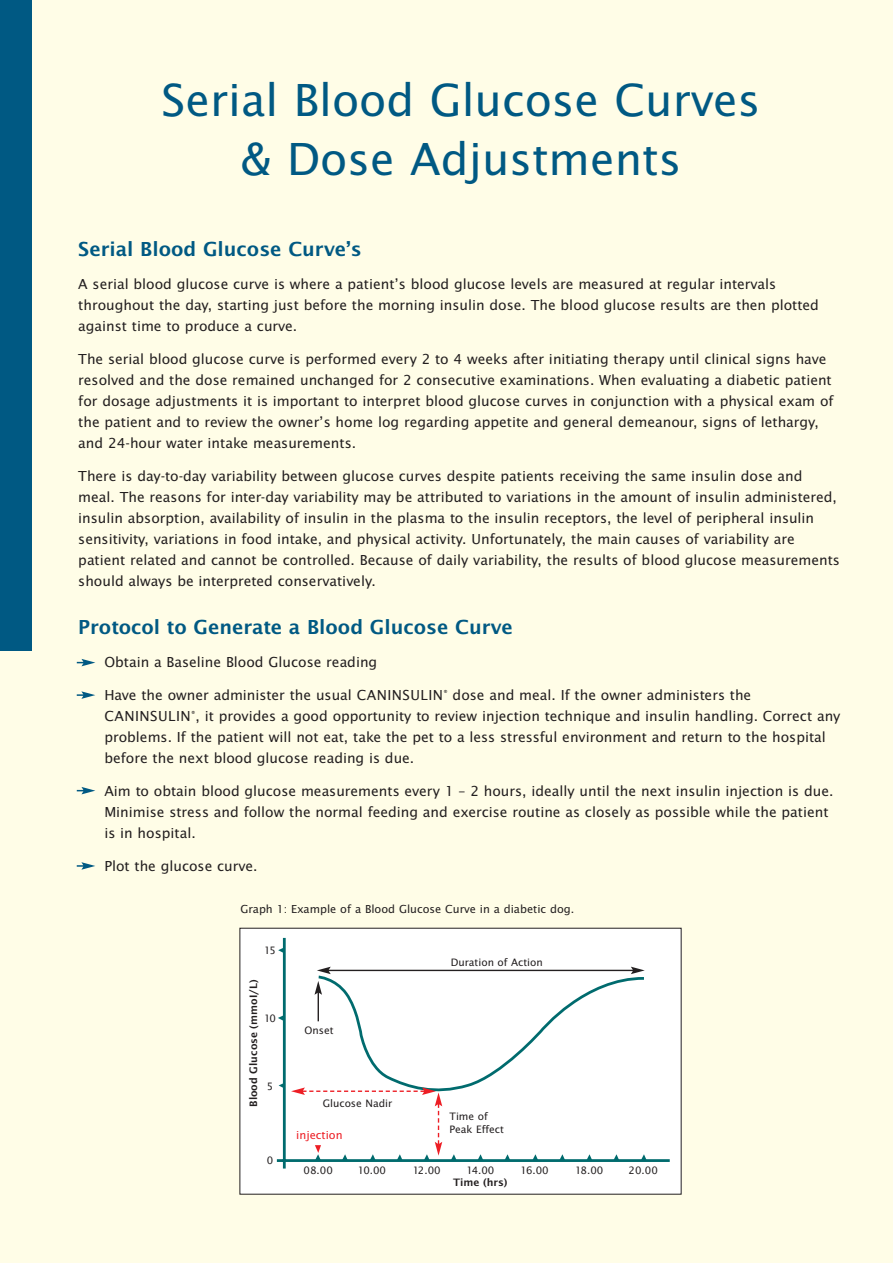
<style>
.page{position:relative;width:893px;height:1263px;background:#fff}
.page>*{position:absolute;margin:0;border:0;box-sizing:border-box;transform-origin:0 0}
.t1{font:48px/59.2px "Lucida Sans AK";color:#005983;text-align:center}
.t2{font:600 21px "Lucida Sans AK";color:#005983}
.t3{font:15px/21px "Lucida Sans AK";color:#231f20}
.t4{font:12px "Lucida Sans AK";color:#231f20}
.t5{font:12px "Lucida Sans AK";color:#ed1e25}
.t6{font:11.1px/13.4px "Lucida Sans AK";color:#231f20}
.t7{font:600 11.1px "Lucida Sans AK";color:#231f20}
</style>
<div class="page">
<div style="left:0;top:0;width:892px;height:1263px;background:#fffde7"></div>
<div style="left:240px;top:928px;width:441px;height:266px;background:#fff"></div>
<hr style="left:283px;top:938px;width:3px;height:231px;background:#006b6e">
<hr style="left:277px;top:1159px;width:392px;height:3px;background:#006b6e">
<svg style="left:278px;top:947px;width:5px;height:6px"></svg>
<svg style="left:278px;top:1015px;width:5px;height:6px"></svg>
<svg style="left:278px;top:1083px;width:5px;height:6px"></svg>
<svg style="left:77px;top:659px;width:18px;height:7px"></svg>
<svg style="left:77px;top:691px;width:18px;height:8px"></svg>
<svg style="left:77px;top:787px;width:18px;height:7px"></svg>
<svg style="left:77px;top:862px;width:18px;height:8px"></svg>
<div style="left:0;top:0;width:46px;height:651px;background:#005983"></div>
<div style="left:33px;top:0;width:25px;height:654px;background:#fffde7"></div>
<svg style="left:291px;top:967px;width:355px;height:193px"></svg>
<h1 class="t1" style="left:162px;top:75px;width:600px">Serial Blood Glucose Curves &amp; Dose Adjustments</h1>
<h2 class="t2" style="left:78px;top:241px;width:285px">Serial Blood Glucose Curve’s</h2>
<p class="t3" style="left:78px;top:275px;width:742px">A serial blood glucose curve is where a patient’s blood glucose levels are measured at regular intervals throughout the day, starting just before the morning insulin dose. The blood glucose results are then plotted against time to produce a curve.</p>
<p class="t3" style="left:78px;top:350px;width:756px">The serial blood glucose curve is performed every 2 to 4 weeks after initiating therapy until clinical signs have resolved and the dose remained unchanged for 2 consecutive examinations. When evaluating a diabetic patient for dosage adjustments it is important to interpret blood glucose curves in conjunction with a physical exam of the patient and to review the owner’s home log regarding appetite and general demeanour, signs of lethargy, and 24-hour water intake measurements.</p>
<p class="t3" style="left:78px;top:467px;width:763px">There is day-to-day variability between glucose curves despite patients receiving the same insulin dose and meal. The reasons for inter-day variability may be attributed to variations in the amount of insulin administered, insulin absorption, availability of insulin in the plasma to the insulin receptors, the level of peripheral insulin sensitivity, variations in food intake, and physical activity. Unfortunately, the main causes of variability are patient related and cannot be controlled. Because of daily variability, the results of blood glucose measurements should always be interpreted conservatively.</p>
<h2 class="t2" style="left:78px;top:619px;width:436px">Protocol to Generate a Blood Glucose Curve</h2>
<p class="t3" style="left:104px;top:653px;width:274px">Obtain a Baseline Blood Glucose reading</p>
<p class="t3" style="left:104px;top:686px;width:737px">Have the owner administer the usual CANINSULIN<sup>®</sup> dose and meal. If the owner administers the CANINSULIN<sup>®</sup>, it provides a good opportunity to review injection technique and insulin handling. Correct any problems. If the patient will not eat, take the pet to a less stressful environment and return to the hospital before the next blood glucose reading is due.</p>
<p class="t3" style="left:104px;top:782px;width:730px">Aim to obtain blood glucose measurements every 1 – 2 hours, ideally until the next insulin injection is due.<br>Minimise stress and follow the normal feeding and exercise routine as closely as possible while the patient is in hospital.</p>
<p class="t3" style="left:104px;top:857px;width:155px">Plot the glucose curve.</p>
<p class="t4" style="left:240px;top:905px;width:335px">Graph 1: Example of a Blood Glucose Curve in a diabetic dog.</p>
<p class="t6" style="left:264px;top:945px;width:13px">15</p>
<p class="t7" style="left:249px;top:1107px;width:129px;rotate:-90deg">Blood Glucose (mmoI/L)</p>
<p class="t6" style="left:264px;top:1013px;width:14px">10</p>
<p class="t6" style="left:267px;top:1080px;width:8px">5</p>
<p class="t6" style="left:267px;top:1155px;width:8px">0</p>
<p class="t6" style="left:304px;top:1025px;width:31px">Onset</p>
<p class="t6" style="left:323px;top:1098px;width:71px">Glucose Nadir</p>
<p class="t5" style="left:296px;top:1130px;width:48px">injection</p>
<p class="t6" style="left:450px;top:957px;width:94px">Duration of Action</p>
<p class="t6" style="left:449px;top:1111px;width:56px">Time of<br>Peak Effect</p>
<p class="t6" style="left:303px;top:1165px;width:31px">08.00</p>
<p class="t6" style="left:358px;top:1165px;width:30px">10.00</p>
<p class="t6" style="left:413px;top:1165px;width:29px">12.00</p>
<p class="t6" style="left:466px;top:1165px;width:30px">14.00</p>
<p class="t7" style="left:453px;top:1178px;width:56px">Time (hrs)</p>
<p class="t6" style="left:520px;top:1165px;width:30px">16.00</p>
<p class="t6" style="left:575px;top:1165px;width:30px">18.00</p>
<p class="t6" style="left:628px;top:1165px;width:31px">20.00</p>
</div>
